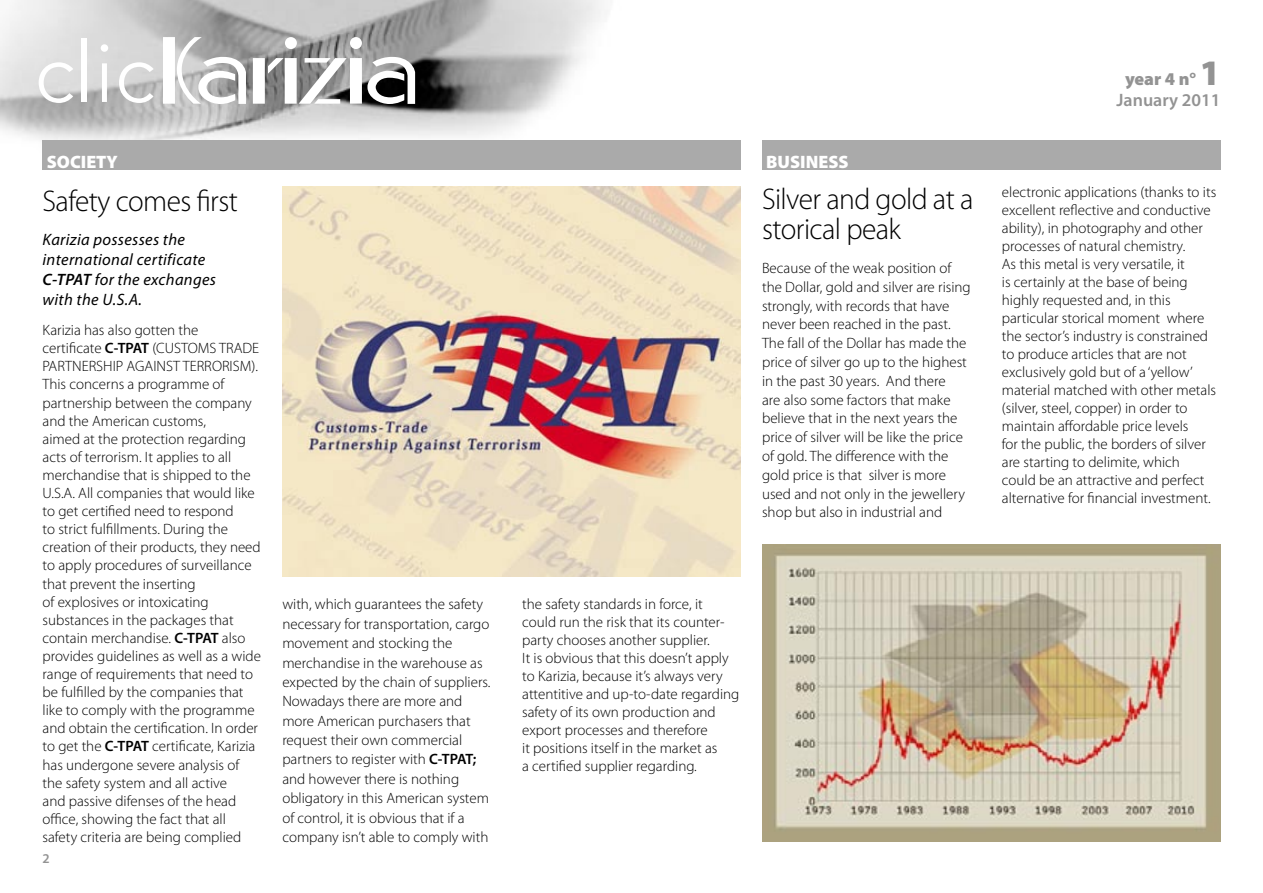
<style>
.page{position:relative;width:1263px;height:893px;background:#fff}
.page>*{position:absolute;margin:0;border:0;box-sizing:border-box;transform-origin:0 0}
.t1{font:300 83.55px "Avenir";color:#fff}
.titolo_articolo{font:300 30px/30.8px "Myriad Pro";letter-spacing:-.02em;color:#000}
.nome_rubrica{font:900 18px "Myriad Pro";color:#fff}
.t2{font:600 18px "Myriad Pro";color:#939393}
.t3{font:900 18px "Myriad Pro";color:#939393}
.occhiello{font:italic 16.5px/20px "Myriad Pro";letter-spacing:.02em;color:#000}
.testo_articolo{font:300 15px/18.1px "Myriad Pro";color:#000}
.t4{font:600 13.5px "Myriad Pro";color:#939393}
.s1{font-weight:600}
.s2{font-size:36px}
</style>
<div class="page">
<img style="left:1px;top:0;width:601px;height:153px">
<div style="left:163px;top:37px;width:12px;height:67px;background:#fff"></div>
<div style="left:253px;top:58px;width:12px;height:46px;background:#fff"></div>
<div style="left:285px;top:58px;width:12px;height:46px;background:#fff"></div>
<div style="left:350px;top:58px;width:12px;height:46px;background:#fff"></div>
<div style="left:285px;top:37px;width:12px;height:12px;background:#fff;border-radius:50%"></div>
<div style="left:350px;top:37px;width:12px;height:12px;background:#fff;border-radius:50%"></div>
<svg style="left:299px;top:58px;width:48px;height:46px"></svg>
<svg style="left:268px;top:58px;width:16px;height:16px"></svg>
<svg style="left:177px;top:37px;width:69px;height:67px"></svg>
<svg style="left:367px;top:55px;width:48px;height:49px"></svg>
<img style="left:762px;top:544px;width:458px;height:298px">
<div style="left:762px;top:140px;width:458px;height:30px;background:#aaa"></div>
<div style="left:43px;top:140px;width:698px;height:30px;background:#aaa"></div>
<img style="left:282px;top:186px;width:459px;height:391px">
<p class="t1" style="left:34px;top:24px;width:122px">clic</p>
<p class="nome_rubrica" style="left:47px;top:151px;width:73px">SOCIETY</p>
<p class="titolo_articolo" style="left:43px;top:186px;width:197px">Safety comes first</p>
<p class="occhiello" style="left:43px;top:230px;width:175px">Karizia possesses the international certificate<br><span class="s1">C-TPAT</span> for the exchanges with the U.S.A.</p>
<p class="testo_articolo" style="left:43px;top:321px;width:220px">Karizia has also gotten the certificate <span class="s1">C-TPAT</span> (CUSTOMS TRADE PARTNERSHIP AGAINST TERRORISM).<br>This concerns a programme of partnership between the company and the American customs,<br>aimed at the protection regarding acts of terrorism. It applies to all merchandise that is shipped to the U.S.A. All companies that would like to get certified need to respond<br>to strict fulfillments. During the creation of their products, they need to apply procedures of surveillance that prevent the inserting<br>of explosives or intoxicating substances in the packages that contain merchandise. <span class="s1">C-TPAT</span> also provides guidelines as well as a wide range of requirements that need to be fulfilled by the companies that like to comply with the programme and obtain the certification. In order to get the <span class="s1">C-TPAT</span> certificate, Karizia has undergone severe analysis of the safety system and all active<br>and passive difenses of the head office, showing the fact that all safety criteria are being complied</p>
<p class="t4" style="left:43px;top:851px;width:9px">2</p>
<p class="testo_articolo" style="left:282px;top:595px;width:210px;line-height:19.4px">with, which guarantees the safety necessary for transportation, cargo movement and stocking the merchandise in the warehouse as expected by the chain of suppliers.<br>Nowadays there are more and more American purchasers that request their own commercial partners to register with <span class="s1">C-TPAT; </span>and however there is nothing obligatory in this American system of control, it is obvious that if a company isn’t able to comply with</p>
<p class="nome_rubrica" style="left:766px;top:151px;width:84px">BUSINESS</p>
<p class="titolo_articolo" style="left:762px;top:184px;width:213px">Silver and gold at a storical peak</p>
<p class="testo_articolo" style="left:762px;top:259px;width:210px;line-height:18.8px">Because of the weak position of the Dollar, gold and silver are rising strongly, with records that have never been reached in the past.<br>The fall of the Dollar has made the price of silver go up to the highest in the past 30 years. And there<br>are also some factors that make believe that in the next years the price of silver will be like the price of gold. The difference with the gold price is that silver is more used and not only in the jewellery shop but also in industrial and</p>
<p class="t3" style="left:1125px;top:68px;width:97px">year 4 n° <span class="s2">1</span></p>
<p class="t2" style="left:1116px;top:90px;width:106px">January 2011</p>
<p class="testo_articolo" style="left:1002px;top:184px;width:216px">electronic applications (thanks to its excellent reflective and conductive ability), in photography and other</p>
<p class="testo_articolo" style="left:1002px;top:237px;width:185px">processes of natural chemistry.</p>
<p class="testo_articolo" style="left:1002px;top:256px;width:216px">As this metal is very versatile, it<br>is certainly at the base of being highly requested and, in this particular storical moment where the sector’s industry is constrained to produce articles that are not exclusively gold but of a ‘yellow’ material matched with other metals (silver, steel, copper) in order to maintain affordable price levels<br>for the public, the borders of silver are starting to delimite, which could be an attractive and perfect alternative for financial investment.</p>
<p class="testo_articolo" style="left:522px;top:596px;width:204px">the safety standards in force, it could run the risk that its counter&shy;party chooses another supplier.</p>
<p class="testo_articolo" style="left:522px;top:650px;width:219px">It is obvious that this doesn’t apply to Karizia, because it’s always very attentitive and up-to-date regarding safety of its own production and export processes and therefore<br>it positions itself in the market as<br>a certified supplier regarding.</p>
</div>
